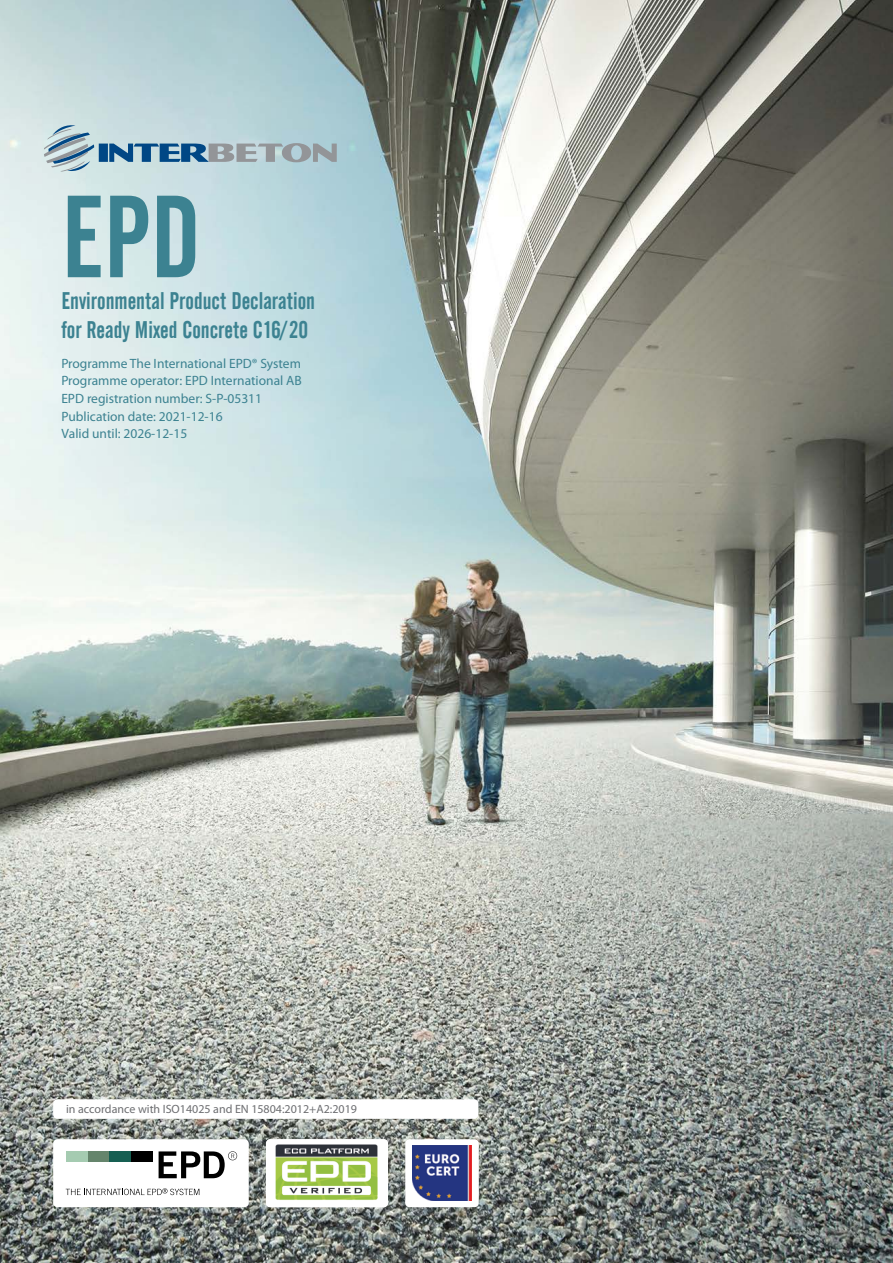
<style>
.page{position:relative;width:893px;height:1263px;background:#fff}
.page>*{position:absolute;margin:0;border:0;box-sizing:border-box;transform-origin:0 0}
.t1{font:500 115.5px "CF Blast Gothic";color:#3c8291}
.t2{font:500 24px/28.8px "CF Blast Gothic";color:#3c8291}
.t3{font:13.5px/17.5px "Myriad Pro";color:#3c8291}
.t4{font:12px "Myriad Pro";color:#6d6e71}
</style>
<div class="page">
<img style="left:0;top:0;width:893px;height:1263px">
<div style="left:266px;top:1139px;width:122px;height:68px;background:#fff;border-radius:4px"></div>
<div style="left:53px;top:1139px;width:196px;height:68px;background:#fff;border-radius:4px"></div>
<div style="left:109px;top:1151px;width:22px;height:11px;background:#165f52"></div>
<div style="left:87px;top:1151px;width:22px;height:11px;background:#65856c"></div>
<div style="left:66px;top:1151px;width:22px;height:11px;background:#a5cbb1"></div>
<div style="left:131px;top:1151px;width:22px;height:11px;background:#000"></div>
<svg style="left:159px;top:1151px;width:78px;height:27px"></svg>
<svg style="left:66px;top:1188px;width:133px;height:7px"></svg>
<div style="left:405px;top:1139px;width:74px;height:68px;background:#fff;border-radius:4px"></div>
<img style="left:412px;top:1145px;width:60px;height:56px">
<div style="left:53px;top:1099px;width:425px;height:20px;background:#fff;border-radius:4px"></div>
<svg style="left:44px;top:125px;width:293px;height:47px;background:#a4bec9"></svg>
<img style="left:275px;top:1144px;width:103px;height:56px">
<h1 class="t1" style="left:61px;top:179px;width:140px">EPD</h1>
<h2 class="t2" style="left:61px;top:287px;width:255px">Environmental Product Declaration for Ready Mixed Concrete C16/20</h2>
<p class="t3" style="left:61px;top:354px;width:242px">Programme The International EPD® System Programme operator: EPD International AB EPD registration number: S-P-05311<br>Publication date: 2021-12-16<br>Valid until: 2026-12-15</p>
<p class="t4" style="left:66px;top:1101px;width:292px">in accordance with ISO14025 and EN 15804:2012+Α2:2019</p>
</div>
